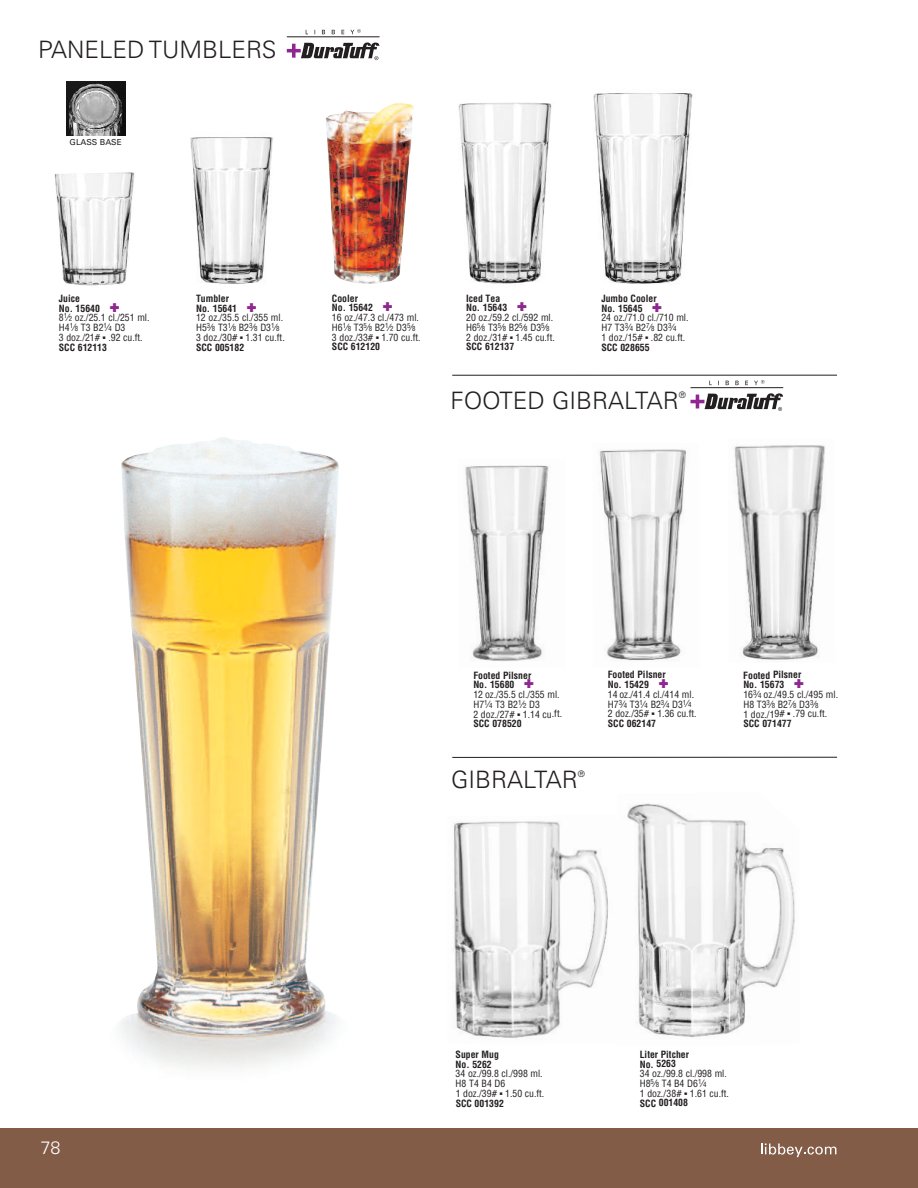
<style>
.page{position:relative;width:918px;height:1188px;background:#fff}
.page>*{position:absolute;margin:0;border:0;box-sizing:border-box;transform-origin:0 0}
.t1{font:300 24px "Univers";color:#231f20}
.t2{font:300 18px "Univers";color:#fff}
.t3{font:9.75px/9.8px "Food Service Roman";color:#231f20}
.t4{font:9.75px/9.8px "Food Service Symbols";color:#231f20}
.t5{font:300 8.85px "Univers";color:#231f20}
.t6{font:8.25px "Univers";color:#231f20}
.s1{color:#90268f}
.s2{font-size:6.9px}
.s3{font-family:"Helvetica"}
.s4{font-family:"Universal Newswith Comm Pi"}
</style>
<div class="page">
<div style="left:0;top:1128px;width:918px;height:60px;background:#825c47"></div>
<svg style="left:761px;top:1144px;width:75px;height:13px"></svg>
<img style="left:452px;top:821px;width:156px;height:217px">
<img style="left:627px;top:803px;width:168px;height:235px">
<img style="left:734px;top:445px;width:91px;height:215px">
<hr style="left:452px;top:757px;width:385px;height:1px;background:#231f20">
<svg style="left:726px;top:381px;width:3px;height:4px"></svg>
<svg style="left:735px;top:381px;width:4px;height:4px"></svg>
<svg style="left:745px;top:381px;width:3px;height:4px"></svg>
<svg style="left:754px;top:380px;width:10px;height:5px"></svg>
<hr style="left:691px;top:387px;width:92px;height:1px;background:#231f20">
<svg style="left:691px;top:393px;width:92px;height:18px"></svg>
<img style="left:593px;top:93px;width:100px;height:191px">
<img style="left:55px;top:172px;width:80px;height:114px">
<img style="left:190px;top:137px;width:83px;height:147px">
<img style="left:458px;top:103px;width:94px;height:181px">
<img style="left:326px;top:103px;width:88px;height:181px">
<img style="left:66px;top:81px;width:59px;height:54px">
<svg style="left:322px;top:30px;width:3px;height:4px"></svg>
<svg style="left:332px;top:30px;width:3px;height:4px"></svg>
<svg style="left:350px;top:29px;width:11px;height:5px"></svg>
<hr style="left:287px;top:37px;width:93px;height:1px;background:#231f20">
<svg style="left:287px;top:42px;width:92px;height:18px"></svg>
<hr style="left:452px;top:375px;width:385px;height:1px;background:#231f20">
<img style="left:119px;top:437px;width:220px;height:631px">
<svg style="left:599px;top:449px;width:87px;height:212px"></svg>
<svg style="left:465px;top:465px;width:84px;height:196px"></svg>
<h1 class="t1" style="left:38px;top:41px;width:240px">PANELED TUMBLERS</h1>
<p class="t6" style="left:70px;top:139px;width:54px">GLASS BASE</p>
<p class="t4" style="left:65px;top:303px;width:56px">□ ✔<span class="s1">✚</span></p>
<p class="t3" style="left:59px;top:313px;width:92px">8<sup>1</sup>⁄<span class="s2">2</span> oz./25.1 cl./251 ml.<br>H4<sup>1</sup>⁄<span class="s2">8</span> T3 B2<sup>1</sup>⁄<span class="s2">4</span> D3<br>3 doz./21<span class="s3">#</span> <span class="s4">▪</span> .92 cu.ft.</p>
<p class="t4" style="left:202px;top:303px;width:56px">□ ✔<span class="s1">✚</span></p>
<p class="t3" style="left:196px;top:313px;width:90px">12 oz./35.5 cl./355 ml.<br>H5<sup>3</sup>⁄<span class="s2">8</span> T3<sup>1</sup>⁄<span class="s2">8</span> B2<sup>3</sup>⁄<span class="s2">8</span> D3<sup>1</sup>⁄<span class="s2">8<br></span>3 doz./30<span class="s3">#</span> <span class="s4">▪</span> 1.31 cu.ft.</p>
<p class="t4" style="left:337px;top:293px;width:14px">□□●</p>
<p class="t4" style="left:338px;top:303px;width:56px">□ ✔<span class="s1">✚</span></p>
<p class="t3" style="left:332px;top:313px;width:90px">16 oz./47.3 cl./473 ml.<br>H6<sup>1</sup>⁄<span class="s2">8</span> T3<sup>5</sup>⁄<span class="s2">8</span> B2<sup>1</sup>⁄<span class="s2">2</span> D3<sup>5</sup>⁄<span class="s2">8<br></span>3 doz./33<span class="s3">#</span> <span class="s4">▪</span> 1.70 cu.ft.</p>
<p class="t4" style="left:472px;top:303px;width:56px">□ ✔✓<span class="s1">✚</span></p>
<p class="t3" style="left:466px;top:313px;width:90px">20 oz./59.2 cl./592 ml.<br>H6<sup>5</sup>⁄<span class="s2">8</span> T3<sup>5</sup>⁄<span class="s2">8</span> B2<sup>5</sup>⁄<span class="s2">8</span> D3<sup>5</sup>⁄<span class="s2">8<br></span>2 doz./31<span class="s3">#</span> <span class="s4">▪</span> 1.45 cu.ft.</p>
<p class="t4" style="left:606px;top:294px;width:44px">◆ □ □□●</p>
<p class="t4" style="left:607px;top:303px;width:56px">□ ✔<span class="s1">✚</span></p>
<p class="t3" style="left:601px;top:313px;width:89px">24 oz./71.0 cl./710 ml.<br>H7 T3<sup>3</sup>⁄<span class="s2">4</span> B2<sup>7</sup>⁄<span class="s2">8</span> D3<sup>3</sup>⁄<span class="s2">4<br></span>1 doz./15<span class="s3">#</span> <span class="s4">▪</span> .82 cu.ft.</p>
<h1 class="t1" style="left:451px;top:392px;width:230px">FOOTED GIBRALTAR</h1>
<p class="t5" style="left:679px;top:392px;width:9px">®</p>
<p class="t4" style="left:478px;top:670px;width:14px">□□▼</p>
<p class="t4" style="left:511px;top:670px;width:13px">●▲■</p>
<p class="t3" style="left:473px;top:690px;width:90px">12 oz./35.5 cl./355 ml.<br>H7<sup>1</sup>⁄<span class="s2">4</span> T3 B2<sup>1</sup>⁄<span class="s2">2</span> D3<br>2 doz./27<span class="s3">#</span> <span class="s4">▪</span> 1.14 cu.ft.</p>
<h1 class="t1" style="left:451px;top:771px;width:128px">GIBRALTAR</h1>
<p class="t5" style="left:578px;top:771px;width:9px">®</p>
<p class="t4" style="left:613px;top:670px;width:14px">□□▼</p>
<p class="t4" style="left:646px;top:670px;width:13px">●▲■</p>
<p class="t3" style="left:608px;top:690px;width:90px">14 oz./41.4 cl./414 ml.<br>H7<sup>3</sup>⁄<span class="s2">4</span> T3<sup>1</sup>⁄<span class="s2">4</span> B2<sup>3</sup>⁄<span class="s2">4</span> D3<sup>1</sup>⁄<span class="s2">4<br></span>2 doz./35<span class="s3">#</span> <span class="s4">▪</span> 1.36 cu.ft.</p>
<p class="t4" style="left:748px;top:670px;width:14px">□□▼</p>
<p class="t4" style="left:781px;top:670px;width:13px">●▲■</p>
<p class="t3" style="left:743px;top:690px;width:96px">16<sup>3</sup>⁄<span class="s2">4</span> oz./49.5 cl./495 ml.<br>H8 T3<sup>3</sup>⁄<span class="s2">8</span> B2<sup>7</sup>⁄<span class="s2">8</span> D3<sup>3</sup>⁄<span class="s2">8<br></span>1 doz./19<span class="s3">#</span> <span class="s4">▪</span> .79 cu.ft.</p>
<h2 class="t2" style="left:40px;top:1141px;width:22px">78</h2>
<p class="t4" style="left:461px;top:1050px;width:35px">◆ ◆ □</p>
<p class="t3" style="left:456px;top:1069px;width:90px">34 oz./99.8 cl./998 ml.<br>H8 T4 B4 D6<br>1 doz./39<span class="s3">#</span> <span class="s4">▪</span> 1.50 cu.ft.</p>
<p class="t3" style="left:640px;top:1069px;width:91px">34 oz./99.8 cl./998 ml.<br>H8<sup>5</sup>⁄<span class="s2">8</span> T4 B4 D6<sup>1</sup>⁄<span class="s2">4<br></span>1 doz./38<span class="s3">#</span> <span class="s4">▪</span> 1.61 cu.ft.</p>
</div>
